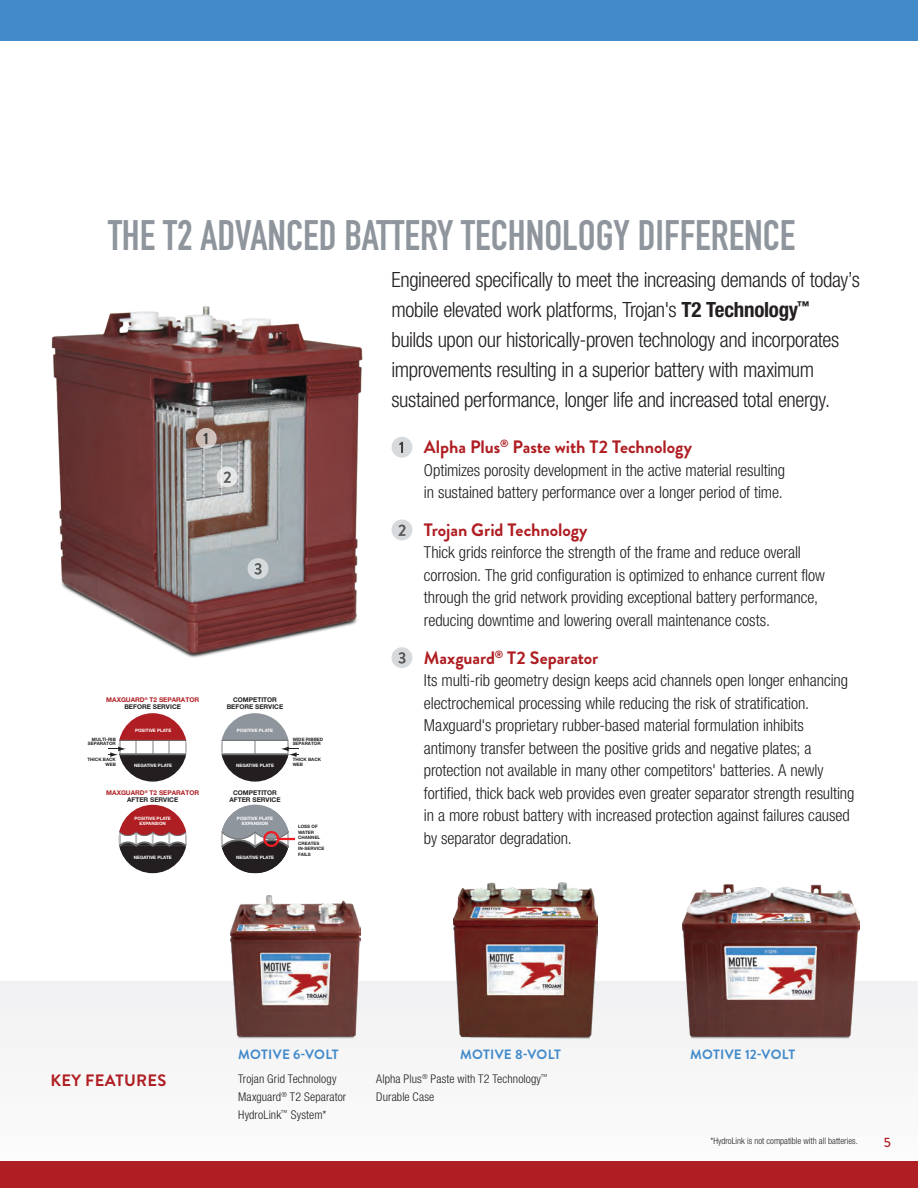
<style>
.page{position:relative;width:918px;height:1188px;background:#fff}
.page>*{position:absolute;margin:0;border:0;box-sizing:border-box;transform-origin:0 0}
.t1{font:700 42px "DIN Condensed";color:#8f959d}
.t2{font:300 condensed 21px/30px "Helvetica Neue LT Std";letter-spacing:-.02em;color:#231f20}
.TB_Tech_SubHead_195{font:700 18px "Brandon Grotesque";letter-spacing:-.005em;color:#af1e22}
.TB_Tech_SubHead_195-2{font:300 condensed 16.5px/22.5px "Helvetica Neue LT Std";letter-spacing:-.005em;color:#231f20}
.t3{font:700 16.5px "Brandon Grotesque";letter-spacing:.02em;color:#af1e22}
.t4{font:700 13.5px "Brandon Grotesque";letter-spacing:.02em;color:#428ac9}
.t5{font:500 13.5px "Brandon Grotesque";color:#af1e22}
.t6{font:300 condensed 12px "Helvetica Neue LT Std";letter-spacing:.01em;color:#231f20}
.TB_Notes{font:300 condensed 9px "Helvetica Neue LT Std";color:#231f20}
.t7{font:700 6.45px/6.4px "Helvetica Neue LT Std";color:#af1e22;text-align:center}
.t8{font:700 6.45px/6.4px "Helvetica Neue LT Std";color:#231f20;text-align:center}
.t9{font:700 4.5px/4.9px "Helvetica Neue LT Std";color:#fff;text-align:center}
.t10{font:700 4.5px/5.4px "Helvetica Neue LT Std";color:#231f20}
.s1{color:#231f20}
.s2{font-weight:700}
</style>
<div class="page">
<div style="left:0;top:982px;width:918px;height:206px;background:#f7f7f8"></div>
<div style="left:0;top:0;width:918px;height:40px;background:#428ac9"></div>
<svg style="left:120px;top:850px;width:65px;height:23px"></svg>
<svg style="left:119px;top:805px;width:67px;height:25px;fill:#af1e22"></svg>
<svg style="left:119px;top:830px;width:68px;height:20px"></svg>
<svg style="left:254px;top:741px;width:2px;height:12px"></svg>
<svg style="left:120px;top:757px;width:66px;height:25px;fill:#231f20"></svg>
<div style="left:119px;top:713px;width:68px;height:28px;background:#af1e22"></div>
<svg style="left:221px;top:741px;width:2px;height:12px"></svg>
<svg style="left:221px;top:755px;width:67px;height:27px;fill:#231f20"></svg>
<div style="left:221px;top:713px;width:68px;height:28px;background:#8f959d"></div>
<hr style="left:221px;top:753px;width:68px;height:2px;background:#6c6d70">
<hr style="left:221px;top:740px;width:68px;height:1px;background:#6c6d70">
<svg style="left:108px;top:739px;width:79px;height:18px"></svg>
<svg style="left:281px;top:741px;width:18px;height:16px"></svg>
<svg style="left:222px;top:850px;width:66px;height:23px;fill:#231f20"></svg>
<svg style="left:222px;top:805px;width:67px;height:26px;fill:#8f959d"></svg>
<svg style="left:221px;top:831px;width:74px;height:19px"></svg>
<img style="left:51px;top:307px;width:312px;height:418px">
<svg style="left:196px;top:428px;width:21px;height:21px"></svg>
<svg style="left:203px;top:433px;width:4px;height:11px"></svg>
<svg style="left:217px;top:466px;width:21px;height:21px"></svg>
<svg style="left:224px;top:472px;width:7px;height:11px"></svg>
<div style="left:248px;top:558px;width:20px;height:21px;background:#d5dadc;border-radius:50%"></div>
<svg style="left:254px;top:563px;width:8px;height:12px"></svg>
<div style="left:391px;top:437px;width:21px;height:21px;background:#d7dadc;border-radius:50%"></div>
<svg style="left:399px;top:442px;width:4px;height:11px"></svg>
<div style="left:391px;top:519px;width:21px;height:21px;background:#d7dadc;border-radius:50%"></div>
<svg style="left:398px;top:525px;width:8px;height:11px"></svg>
<div style="left:391px;top:647px;width:21px;height:21px;background:#d7dadc;border-radius:50%"></div>
<svg style="left:398px;top:652px;width:8px;height:12px"></svg>
<div style="left:0;top:1161px;width:918px;height:27px;background:#af1e22"></div>
<img style="left:230px;top:895px;width:131px;height:144px">
<img style="left:454px;top:882px;width:143px;height:157px">
<img style="left:682px;top:885px;width:178px;height:154px">
<p class="t1" style="left:108px;top:207px;width:689px">THE T2 ADVANCED BATTERY TECHNOLOGY DIFFERENCE</p>
<p class="t7" style="left:106px;top:697px;width:94px">MAXGUARD<sup>®</sup> T2 SEPARATOR<br><span class="s1">BEFORE SERVICE</span></p>
<p class="t8" style="left:227px;top:697px;width:58px">COMPETITOR<br>BEFORE SERVICE</p>
<p class="t10" style="left:88px;top:737px;width:30px;line-height:4.7px;text-align:right">MULTI-RIB<br>SEPARATOR</p>
<p class="t10" style="left:87px;top:757px;width:30px;line-height:4.7px;text-align:right">THICK BACK<br>WEB</p>
<p class="t9" style="left:135px;top:728px;width:38px">POSITIVE PLATE</p>
<p class="t9" style="left:134px;top:763px;width:39px">NEGATIVE PLATE</p>
<p class="t9" style="left:237px;top:728px;width:38px">POSITIVE PLATE</p>
<p class="t9" style="left:236px;top:763px;width:39px">NEGATIVE PLATE</p>
<p class="t7" style="left:106px;top:790px;width:94px">MAXGUARD<sup>®</sup> T2 SEPARATOR<br><span class="s1">AFTER SERVICE</span></p>
<p class="t8" style="left:229px;top:790px;width:53px">COMPETITOR<br>AFTER SERVICE</p>
<p class="t9" style="left:135px;top:816px;width:38px">POSITIVE PLATE<br>EXPANSION</p>
<p class="t9" style="left:134px;top:854px;width:39px">NEGATIVE PLATE</p>
<p class="t9" style="left:237px;top:816px;width:38px">POSITIVE PLATE<br>EXPANSION</p>
<p class="t9" style="left:236px;top:854px;width:39px">NEGATIVE PLATE</p>
<p class="t10" style="left:293px;top:737px;width:32px;line-height:4.7px">WIDE RIBBED<br>SEPARATOR</p>
<p class="t10" style="left:293px;top:757px;width:30px;line-height:4.7px">THICK BACK<br>WEB</p>
<p class="t10" style="left:298px;top:824px;width:28px">LOSS OF<br>WATER<br>CHANNEL<br>CREATES<br>IN-SERVICE<br>FAILS</p>
<p class="t2" style="left:391px;top:264px;width:470px">Engineered specifically to meet the increasing demands of today’s mobile elevated work platforms, Trojan's <span class="s2">T2 Technology</span><sup>™<br></sup>builds upon our historically-proven technology and incorporates improvements resulting in a superior battery with maximum sustained performance, longer life and increased total energy.</p>
<p class="TB_Tech_SubHead_195" style="left:424px;top:434px;width:270px">Alpha Plus<sup>®</sup> Paste with T2 Technology</p>
<p class="TB_Tech_SubHead_195-2" style="left:424px;top:458px;width:363px">Optimizes porosity development in the active material resulting in sustained battery performance over a longer period of time.</p>
<p class="TB_Tech_SubHead_195" style="left:424px;top:517px;width:165px">Trojan Grid Technology</p>
<p class="TB_Tech_SubHead_195-2" style="left:424px;top:541px;width:403px">Thick grids reinforce the strength of the frame and reduce overall corrosion. The grid configuration is optimized to enhance current flow through the grid network providing exceptional battery performance, reducing downtime and lowering overall maintenance costs.</p>
<p class="TB_Tech_SubHead_195" style="left:424px;top:645px;width:176px">Maxguard<sup>®</sup> T2 Separator</p>
<p class="TB_Tech_SubHead_195-2" style="left:424px;top:669px;width:432px">Its multi-rib geometry design keeps acid channels open longer enhancing electrochemical processing while reducing the risk of stratification.<br>Maxguard's proprietary rubber-based material formulation inhibits antimony transfer between the positive grids and negative plates; a protection not available in many other competitors' batteries. A newly fortified, thick back web provides even greater separator strength resulting in a more robust battery with increased protection against failures caused by separator degradation.</p>
<p class="t3" style="left:50px;top:1069px;width:118px">KEY FEATURES</p>
<p class="t4" style="left:238px;top:1045px;width:102px">MOTIVE 6-VOLT</p>
<p class="t4" style="left:460px;top:1045px;width:102px">MOTIVE 8-VOLT</p>
<p class="t4" style="left:690px;top:1045px;width:106px">MOTIVE 12-VOLT</p>
<p class="t6" style="left:238px;top:1072px;width:100px">Trojan Grid Technology</p>
<p class="t6" style="left:238px;top:1090px;width:110px">Maxguard<sup>®</sup> T2 Separator</p>
<p class="t6" style="left:238px;top:1108px;width:90px">HydroLink<sup>™</sup> System*</p>
<p class="t6" style="left:376px;top:1072px;width:173px">Alpha Plus<sup>®</sup> Paste with T2 Technology<sup>™</sup></p>
<p class="t6" style="left:376px;top:1090px;width:60px">Durable Case</p>
<p class="TB_Notes" style="left:710px;top:1135px;width:149px">*HydroLink is not compatible with all batteries.</p>
<p class="t5" style="left:884px;top:1133px;width:9px">5</p>
</div>
